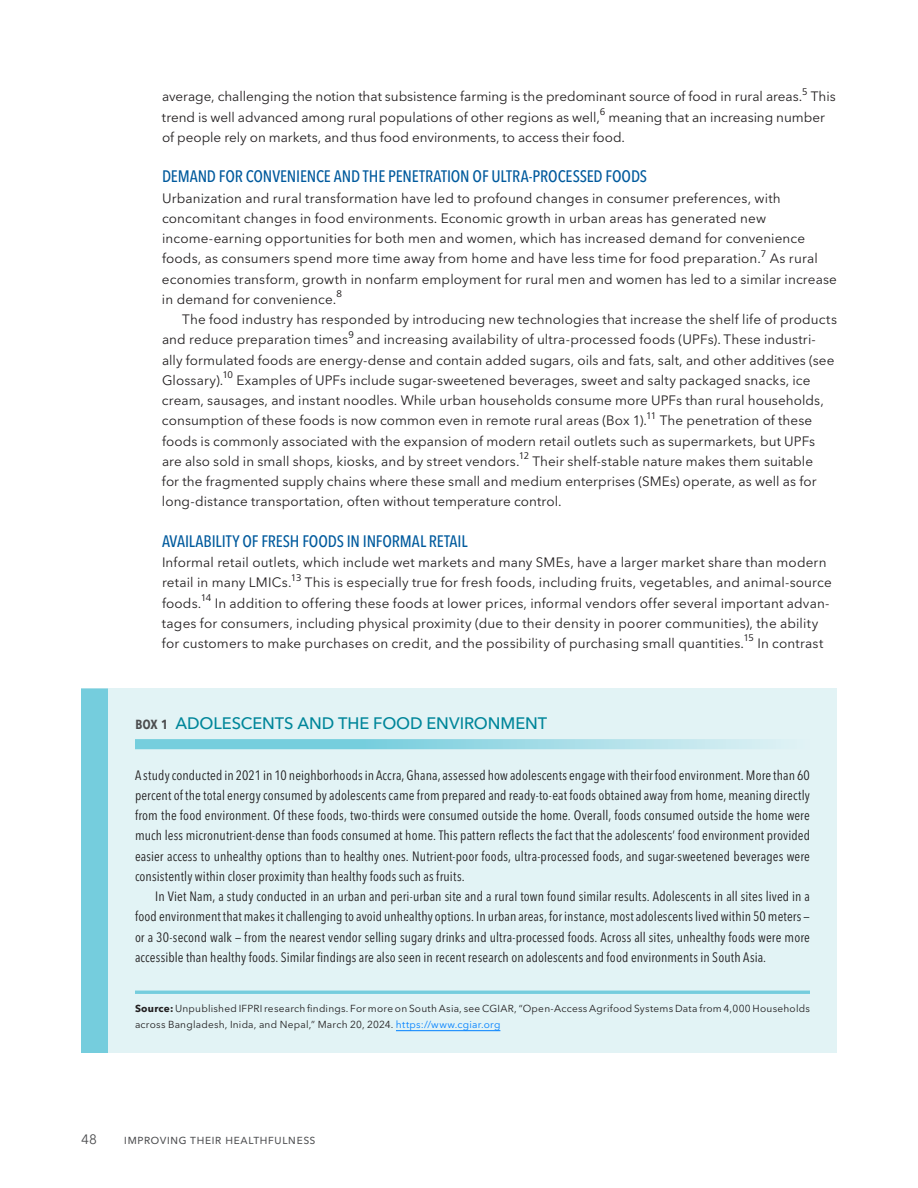
<style>
.page{position:relative;width:918px;height:1188px;background:#fff}
.page>*{position:absolute;margin:0;border:0;box-sizing:border-box;transform-origin:0 0}
.t1{font:500 condensed 16.5px "Avenir Next LT Pro";letter-spacing:-.01em;color:#005a9d}
.t2{font:500 16.5px "Avenir Next LT Pro";letter-spacing:-.005em;color:#00869a}
.t3{font:13.5px/20.2px "Avenir Next LT Pro";letter-spacing:.01em;color:#221f20}
.t4{font:condensed 13.5px/20.2px "Avenir Next LT Pro";letter-spacing:.01em;color:#221f20;text-align:justify}
.t5{font:13.5px "Avenir Next LT Pro";letter-spacing:.01em;color:#4c4d4f}
.t6{font:10.2px/15.1px "Avenir Next LT Pro";letter-spacing:.025em;color:#221f20}
.t7{font:10.2px "Frutiger Next Pro";letter-spacing:-.045em;color:#221f20}
.s1{font-weight:600;font-stretch:condensed;color:#4c4d4f}
.s2{font-weight:700}
.s3{color:#0080ff}
</style>
<div class="page">
<div style="left:81px;top:688px;width:756px;height:365px;background:#e2f3f5"></div>
<div style="left:81px;top:688px;width:27px;height:71px;background:#75cddd"></div>
<svg style="left:135px;top:739px;width:633px;height:10px;background:#96d8e4"></svg>
<div style="left:81px;top:739px;width:27px;height:253px;background:#75cddd"></div>
<div style="left:81px;top:977px;width:27px;height:76px;background:#75cddd"></div>
<hr style="left:135px;top:991px;width:675px;height:3px;background:#75cddd">
<hr style="left:396px;top:1030px;width:104px;height:1px;background:#0080ff">
<p class="t3" style="left:162px;top:86px;width:642px">average, challenging the notion that subsistence farming is the predominant source of food in rural areas.</p>
<p class="t7" style="left:802px;top:85px;width:7px">5</p>
<p class="t3" style="left:811px;top:86px;width:26px">This</p>
<p class="t3" style="left:162px;top:107px;width:439px">trend is well advanced among rural populations of other regions as well,</p>
<p class="t7" style="left:600px;top:106px;width:7px">6</p>
<p class="t3" style="left:162px;top:107px;width:664px;text-indent:446px">meaning that an increasing number of people rely on markets, and thus food environments, to access their food.</p>
<p class="t1" style="left:162px;top:166px;width:487px">DEMAND FOR CONVENIENCE AND THE PENETRATION OF ULTRA-PROCESSED FOODS</p>
<p class="t3" style="left:162px;top:188px;width:645px">Urbanization and rural transformation have led to profound changes in consumer preferences, with concomitant changes in food environments. Economic growth in urban areas has generated new income-earning opportunities for both men and women, which has increased demand for convenience foods, as consumers spend more time away from home and have less time for food preparation.</p>
<p class="t7" style="left:761px;top:247px;width:7px">7</p>
<p class="t3" style="left:162px;top:248px;width:677px;text-indent:608px">As rural economies transform, growth in nonfarm employment for rural men and women has led to a similar increase in demand for convenience.</p>
<p class="t7" style="left:337px;top:288px;width:7px">8</p>
<p class="t3" style="left:162px;top:309px;width:677px;text-indent:20px">The food industry has responded by introducing new technologies that increase the shelf life of products and reduce preparation times</p>
<p class="t7" style="left:348px;top:328px;width:7px">9</p>
<p class="t3" style="left:162px;top:329px;width:674px;text-indent:195px">and increasing availability of ultra-processed foods (UPFs). These industri&shy;ally formulated foods are energy-dense and contain added sugars, oils and fats, salt, and other additives (see<br>Glossary).</p>
<p class="t7" style="left:222px;top:369px;width:12px">10</p>
<p class="t3" style="left:162px;top:370px;width:663px;text-indent:74px">Examples of UPFs include sugar-sweetened beverages, sweet and salty packaged snacks, ice cream, sausages, and instant noodles. While urban households consume more UPFs than rural households, consumption of these foods is now common even in remote rural areas (Box 1).</p>
<p class="t7" style="left:646px;top:409px;width:12px">11</p>
<p class="t3" style="left:162px;top:410px;width:655px;text-indent:498px">The penetration of these foods is commonly associated with the expansion of modern retail outlets such as supermarkets, but UPFs are also sold in small shops, kiosks, and by street vendors.</p>
<p class="t7" style="left:519px;top:450px;width:12px">12</p>
<p class="t3" style="left:162px;top:451px;width:656px;text-indent:370px">Their shelf-stable nature makes them suitable for the fragmented supply chains where these small and medium enterprises (SMEs) operate, as well as for long-distance transportation, often without temperature control.</p>
<p class="t1" style="left:162px;top:531px;width:307px">AVAILABILITY OF FRESH FOODS IN INFORMAL RETAIL</p>
<p class="t3" style="left:162px;top:552px;width:666px">Informal retail outlets, which include wet markets and many SMEs, have a larger market share than modern retail in many LMICs.</p>
<p class="t7" style="left:291px;top:571px;width:12px">13</p>
<p class="t3" style="left:305px;top:572px;width:528px">This is especially true for fresh foods, including fruits, vegetables, and animal-source</p>
<p class="t3" style="left:162px;top:593px;width:41px">foods.</p>
<p class="t7" style="left:201px;top:592px;width:12px">14</p>
<p class="t3" style="left:162px;top:593px;width:669px;text-indent:53px">In addition to offering these foods at lower prices, informal vendors offer several important advan&shy;tages for consumers, including physical proximity (due to their density in poorer communities), the ability for customers to make purchases on credit, and the possibility of purchasing small quantities.</p>
<p class="t7" style="left:743px;top:632px;width:12px">15</p>
<p class="t3" style="left:757px;top:633px;width:68px">In contrast</p>
<p class="t2" style="left:135px;top:713px;width:414px"><span class="s1">Box 1</span> ADOLESCENTS AND THE FOOD ENVIRONMENT</p>
<p class="t4" style="left:135px;top:765px;width:676px">A study conducted in 2021 in 10 neighborhoods in Accra, Ghana, assessed how adolescents engage with their food environment. More than 60 percent of the total energy consumed by adolescents came from prepared and ready-to-eat foods obtained away from home, meaning directly from the food environment. Of these foods, two-thirds were consumed outside the home. Overall, foods consumed outside the home were much less micronutrient-dense than foods consumed at home. This pattern reflects the fact that the adolescents’ food environment provided easier access to unhealthy options than to healthy ones. Nutrient-poor foods, ultra-processed foods, and sugar-sweetened beverages were consistently within closer proximity than healthy foods such as fruits.</p>
<p class="t4" style="left:135px;top:886px;width:677px;text-indent:20px">In Viet Nam, a study conducted in an urban and peri-urban site and a rural town found similar results. Adolescents in all sites lived in a food environment that makes it challenging to avoid unhealthy options. In urban areas, for instance, most adolescents lived within 50 meters — or a 30-second walk — from the nearest vendor selling sugary drinks and ultra-processed foods. Across all sites, unhealthy foods were more accessible than healthy foods. Similar findings are also seen in recent research on adolescents and food environments in South Asia.</p>
<p class="t6" style="left:135px;top:1001px;width:676px"><span class="s2">Source:</span> Unpublished IFPRI research findings. For more on South Asia, see CGIAR, “Open-Access Agrifood Systems Data from 4,000 Households across Bangladesh, Inida, and Nepal,” March 20, 2024. <span class="s3">https://www.cgiar.org</span></p>
<p class="t5" style="left:81px;top:1131px;width:17px">48</p>
<p class="t5" style="left:127px;top:1131px;width:86px">Improv ing TheirH</p>
<p class="t5" style="left:241px;top:1131px;width:44px">ealt hfuln</p>
<p class="t5" style="left:303px;top:1131px;width:13px">es</p>
</div>
